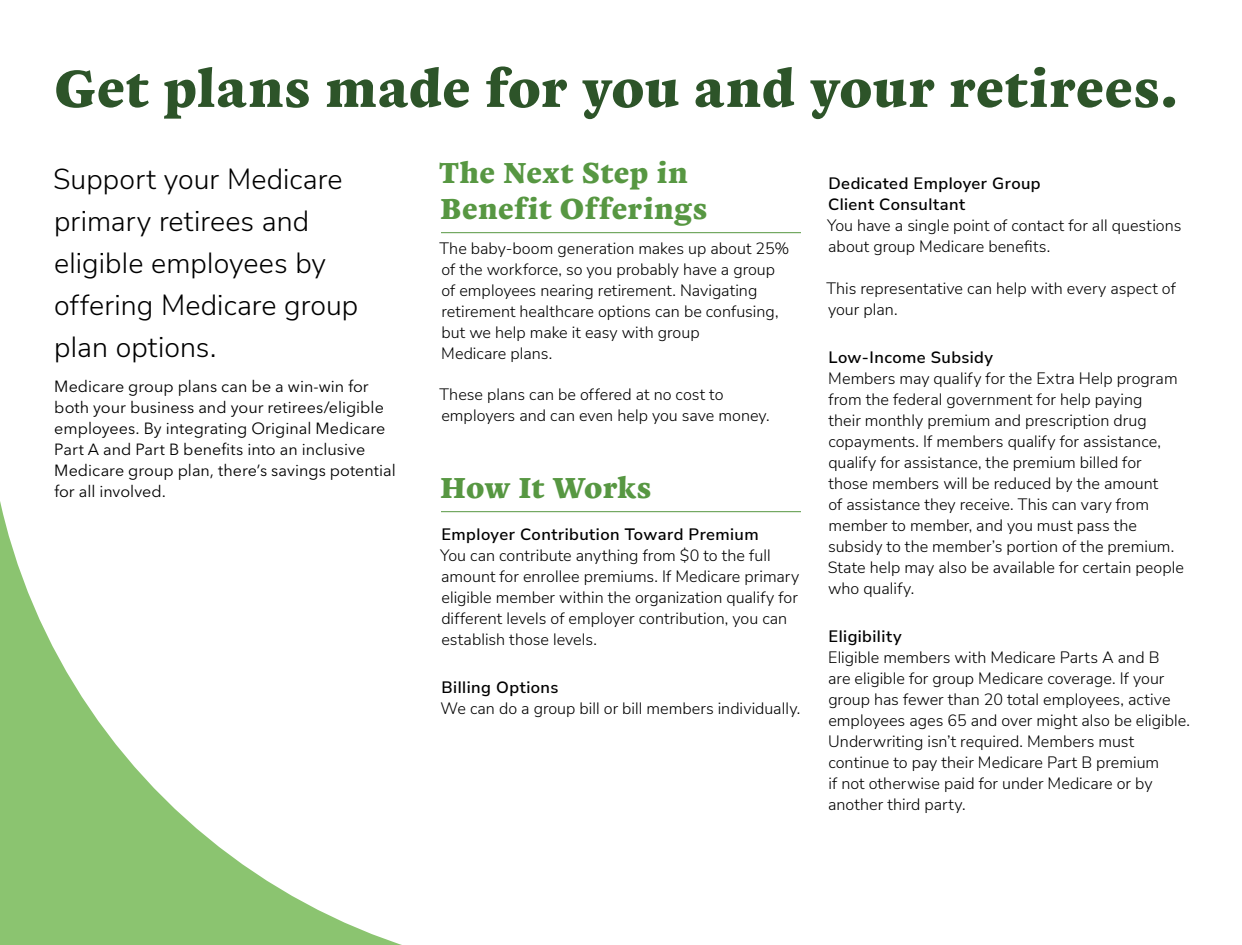
<style>
.page{position:relative;width:1242px;height:945px;background:#fff}
.page>*{position:absolute;margin:0;border:0;box-sizing:border-box;transform-origin:0 0}
.t1{font:700 54px "Zenon";letter-spacing:.01em;color:#2d5429}
.t2{font:700 30px/36px "Zenon";letter-spacing:.01em;color:#579742}
.t3{font:300 28.5px/42px "Nunito Sans";letter-spacing:.005em;color:#000}
.t4{font:600 16.5px/21px "Nunito Sans";letter-spacing:.025em;color:#000}
.t5{font:300 16.2px/21px "Nunito Sans";color:#000}
.t6{font:16.2px/21px "Avenir Next LT Pro";color:#000}
</style>
<div class="page">
<hr style="left:441px;top:232px;width:360px;height:1px;background:#579742">
<hr style="left:441px;top:511px;width:360px;height:1px;background:#579742">
<svg style="left:0;top:501px;width:595px;height:444px"></svg>
<h1 class="t1" style="left:54px;top:47px;width:1124px">Get plans made for you and your retirees.</h1>
<h3 class="t3" style="left:53px;top:157px;width:307px">Support your Medicare primary retirees and eligible employees by offering Medicare group plan options.</h3>
<p class="t6" style="left:54px;top:376px;width:343px">Medicare group plans can be a win-win for both your business and your retirees/eligible employees. By integrating Original Medicare Part A and Part B benefits into an inclusive Medicare group plan, there’s savings potential for all involved.</p>
<h2 class="t2" style="left:439px;top:153px;width:270px">The Next Step in<br>Benefit Offerings</h2>
<p class="t5" style="left:439px;top:237px;width:352px">The baby-boom generation makes up about 25% of the workforce, so you probably have a group of employees nearing retirement. Navigating retirement healthcare options can be confusing, but we help make it easy with group<br>Medicare plans.</p>
<p class="t5" style="left:439px;top:383px;width:332px">These plans can be offered at no cost to employers and can even help you save money.</p>
<h2 class="t2" style="left:440px;top:468px;width:213px">How It Works</h2>
<p class="t4" style="left:441px;top:523px;width:319px">Employer Contribution Toward Premium</p>
<p class="t5" style="left:440px;top:544px;width:361px">You can contribute anything from $0 to the full amount for enrollee premiums. If Medicare primary eligible member within the organization qualify for different levels of employer contribution, you can establish those levels.</p>
<p class="t4" style="left:441px;top:676px;width:118px">Billing Options</p>
<p class="t5" style="left:441px;top:697px;width:361px">We can do a group bill or bill members individually.</p>
<p class="t4" style="left:828px;top:173px;width:214px">Dedicated Employer Group<br>Client Consultant</p>
<p class="t5" style="left:827px;top:215px;width:356px">You have a single point of contact for all questions about group Medicare benefits.</p>
<p class="t5" style="left:826px;top:278px;width:351px">This representative can help with every aspect of your plan.</p>
<p class="t4" style="left:828px;top:347px;width:166px">Low-Income Subsidy</p>
<p class="t5" style="left:828px;top:368px;width:358px">Members may qualify for the Extra Help program from the federal government for help paying<br>their monthly premium and prescription drug copayments. If members qualify for assistance, qualify for assistance, the premium billed for those members will be reduced by the amount<br>of assistance they receive. This can vary from member to member, and you must pass the subsidy to the member’s portion of the premium.<br>State help may also be available for certain people who qualify.</p>
<p class="t4" style="left:828px;top:626px;width:75px">Eligibility</p>
<p class="t5" style="left:828px;top:647px;width:363px">Eligible members with Medicare Parts A and B<br>are eligible for group Medicare coverage. If your group has fewer than 20 total employees, active employees ages 65 and over might also be eligible.<br>Underwriting isn’t required. Members must continue to pay their Medicare Part B premium<br>if not otherwise paid for under Medicare or by another third party.</p>
</div>
